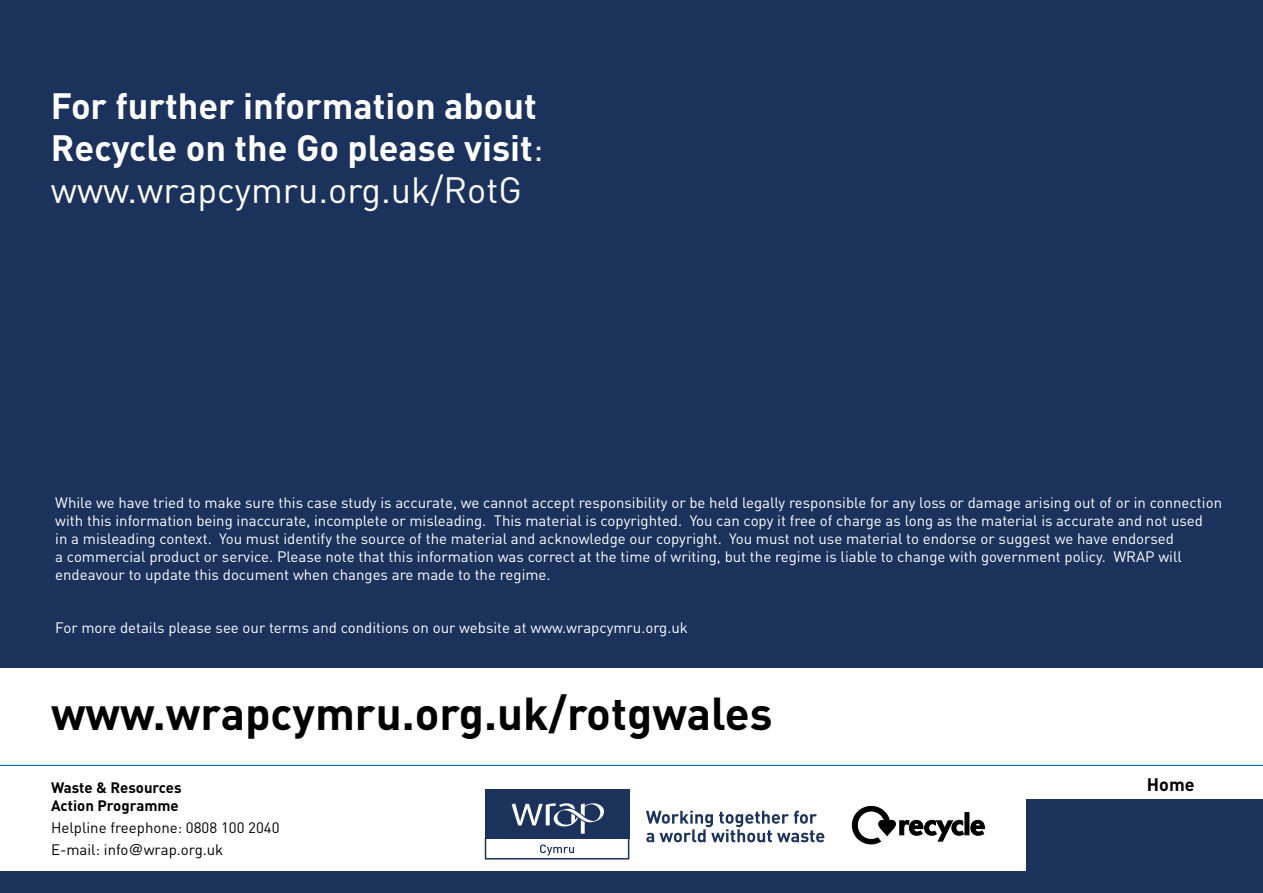
<style>
.page{position:relative;width:1263px;height:893px;background:#fff}
.page>*{position:absolute;margin:0;border:0;box-sizing:border-box;transform-origin:0 0}
.t1{font:700 45.6px "DIN";color:#000}
.t2{font:700 36.15px/41.7px "DIN";color:#fff}
.t3{font:700 18px "DIN";color:#000}
.t4{font:15px/18px "DIN";color:#fff}
.t5{font:15px/22.2px "DIN";color:#000}
.t6{font:700 15px/18px "DIN";color:#000}
.s1{font-weight:400}
.s2{font-family:"Helvetica"}
</style>
<div class="page">
<div style="left:0;top:0;width:1263px;height:668px;background:#1a325c"></div>
<div style="left:0;top:799px;width:1263px;height:94px;background:#1a325c"></div>
<div style="left:0;top:799px;width:1027px;height:71px;background:#fff"></div>
<div style="left:1026px;top:800px;width:237px;height:93px;background:#1a325c"></div>
<hr style="left:0;top:765px;width:1263px;height:1px;background:#036cb6">
<svg style="left:852px;top:806px;width:133px;height:38px"></svg>
<div style="left:485px;top:789px;width:144px;height:49px;background:#1a325c"></div>
<svg style="left:485px;top:803px;width:144px;height:56px"></svg>
<svg style="left:646px;top:811px;width:178px;height:31px"></svg>
<h2 class="t2" style="left:51px;top:84px;width:494px">For further information about<br>Recycle on the Go please visit<span class="s1">: www.wrapcymru.org.uk/RotG</span></h2>
<p class="t4" style="left:55px;top:494px;width:1168px">While we have tried to make sure this case study is accurate, we cannot accept responsibility or be held legally responsible for any loss or damage arising out of or in connection with this information being inaccurate, incomplete or misleading. This material is copyrighted. You can copy it free of charge as long as the material is accurate and not used<br>in a misleading context. You must identify the source of the material and acknowledge our copyright. You must not use material to endorse or suggest we have endorsed<br>a commercial product or service. Please note that this information was correct at the time of writing, but the regime is liable to change with government policy. WRAP will endeavour to update this document when changes are made to the regime.</p>
<p class="t4" style="left:55px;top:619px;width:634px">For more details please see our terms and conditions on our website at www.wrapcymru.org.uk</p>
<h1 class="t1" style="left:51px;top:684px;width:723px">www.wrapcymru.org.uk/rotgwales</h1>
<p class="t6" style="left:51px;top:778px;width:132px">Waste &amp; Resources<br>Action Programme</p>
<p class="t5" style="left:51px;top:816px;width:230px">Helpline freephone: 0808 100 2040<br>E-mail: info<span class="s2">@</span>wrap.org.uk</p>
<p class="t3" style="left:1147px;top:772px;width:49px">Home</p>
</div>
